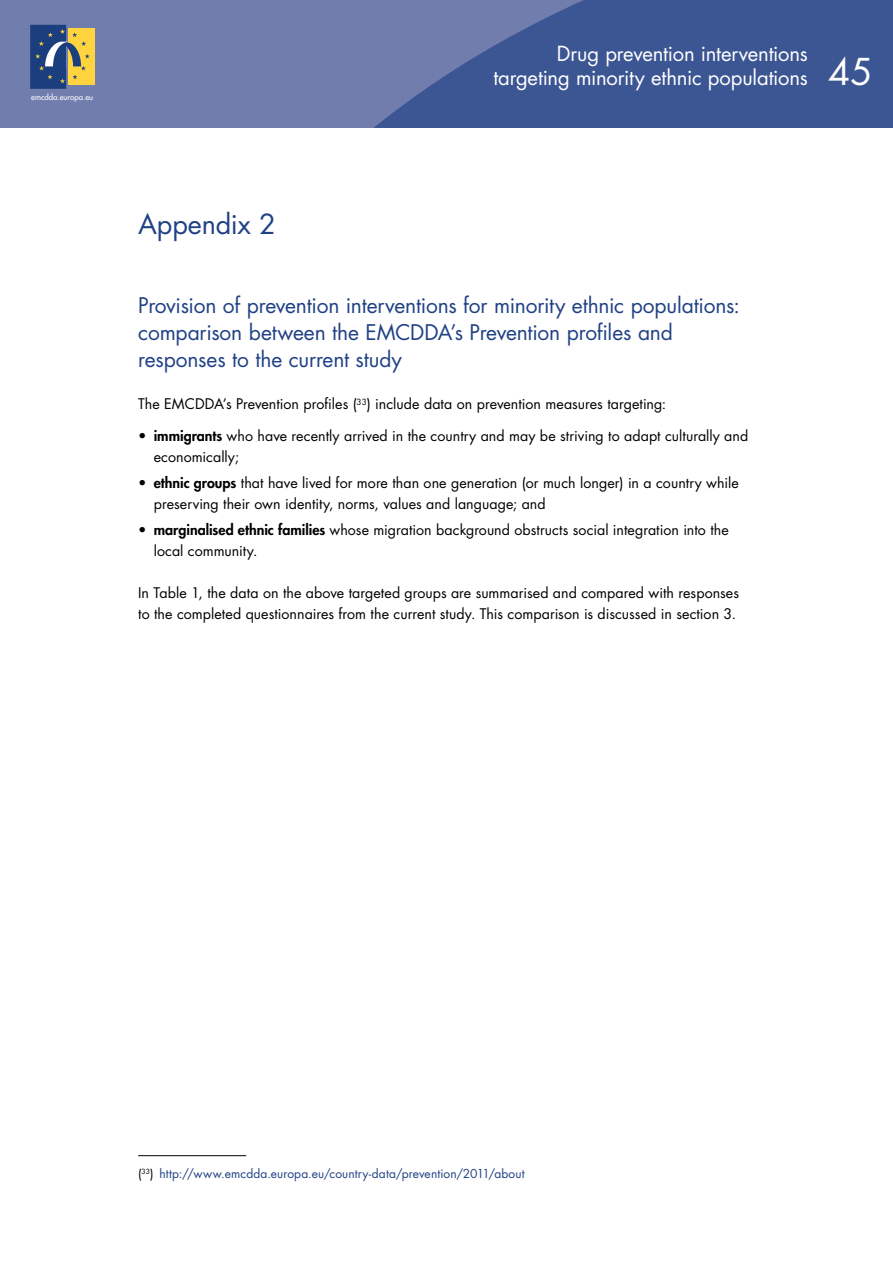
<style>
.page{position:relative;width:893px;height:1263px;background:#fff}
.page>*{position:absolute;margin:0;border:0;box-sizing:border-box;transform-origin:0 0}
.t1{font:36px "Futura";color:#fff}
._01-Titulo1{font:27px "Futura";letter-spacing:-.01em;color:#204184}
._02-Titulo2{font:21px/27px "Futura";letter-spacing:-.01em;color:#204184}
.t2{font:20.25px/24.3px "Futura";letter-spacing:-.01em;color:#fff;text-align:right}
._04-Texto_general{font:14.25px/21px "Futura";letter-spacing:.005em;color:#000}
._07-Nota_al_pie_de_p{font:12px "Futura";letter-spacing:.01em;color:#204184}
.t3{font:7.8px "Futura";color:#fff}
.s1{font-weight:800}
.s2{color:#000}
</style>
<div class="page">
<div style="left:0;top:0;width:893px;height:128px;background:#717dad"></div>
<svg style="left:61px;top:0;width:832px;height:128px;fill:#3c5593"></svg>
<div style="left:68px;top:29px;width:26px;height:56px;background:#ffd43f"></div>
<svg style="left:30px;top:25px;width:60px;height:64px"></svg>
<hr style="left:138px;top:1155px;width:108px;height:1px;background:#000">
<p class="t3" style="left:31px;top:92px;width:63px">emcdda.europa.eu</p>
<h3 class="t2" style="left:493px;top:41px;width:316px">Drug prevention interventions targeting minority ethnic populations</h3>
<h1 class="t1" style="left:828px;top:47px;width:46px">45</h1>
<p class="_01-Titulo1" style="left:138px;top:205px;width:139px">Appendix 2</p>
<p class="_02-Titulo2" style="left:138px;top:292px;width:603px">Provision of prevention interventions for minority ethnic populations: comparison between the EMCDDA’s Prevention profiles and responses to the current study</p>
<p class="_04-Texto_general" style="left:138px;top:393px;width:530px">The EMCDDA’s Prevention profiles (<sup>33</sup>) include data on prevention measures targeting:</p>
<p class="_04-Texto_general" style="left:154px;top:425px;width:596px;text-indent:-16px">• <span class="s1">immigrants</span> who have recently arrived in the country and may be striving to adapt culturally and economically;</p>
<p class="_04-Texto_general" style="left:154px;top:472px;width:587px;text-indent:-16px">• <span class="s1">ethnic groups</span> that have lived for more than one generation (or much longer) in a country while preserving their own identity, norms, values and language; and</p>
<p class="_04-Texto_general" style="left:154px;top:519px;width:577px;text-indent:-16px">• <span class="s1">marginalised ethnic families</span> whose migration background obstructs social integration into the local community.</p>
<p class="_04-Texto_general" style="left:138px;top:582px;width:602px">In Table 1, the data on the above targeted groups are summarised and compared with responses to the completed questionnaires from the current study. This comparison is discussed in section 3.</p>
<p class="_07-Nota_al_pie_de_p" style="left:138px;top:1165px;width:388px"><span class="s2">(</span><sup>33</sup><span class="s2">)</span> http://www.emcdda.europa.eu/country-data/prevention/2011/about</p>
</div>
